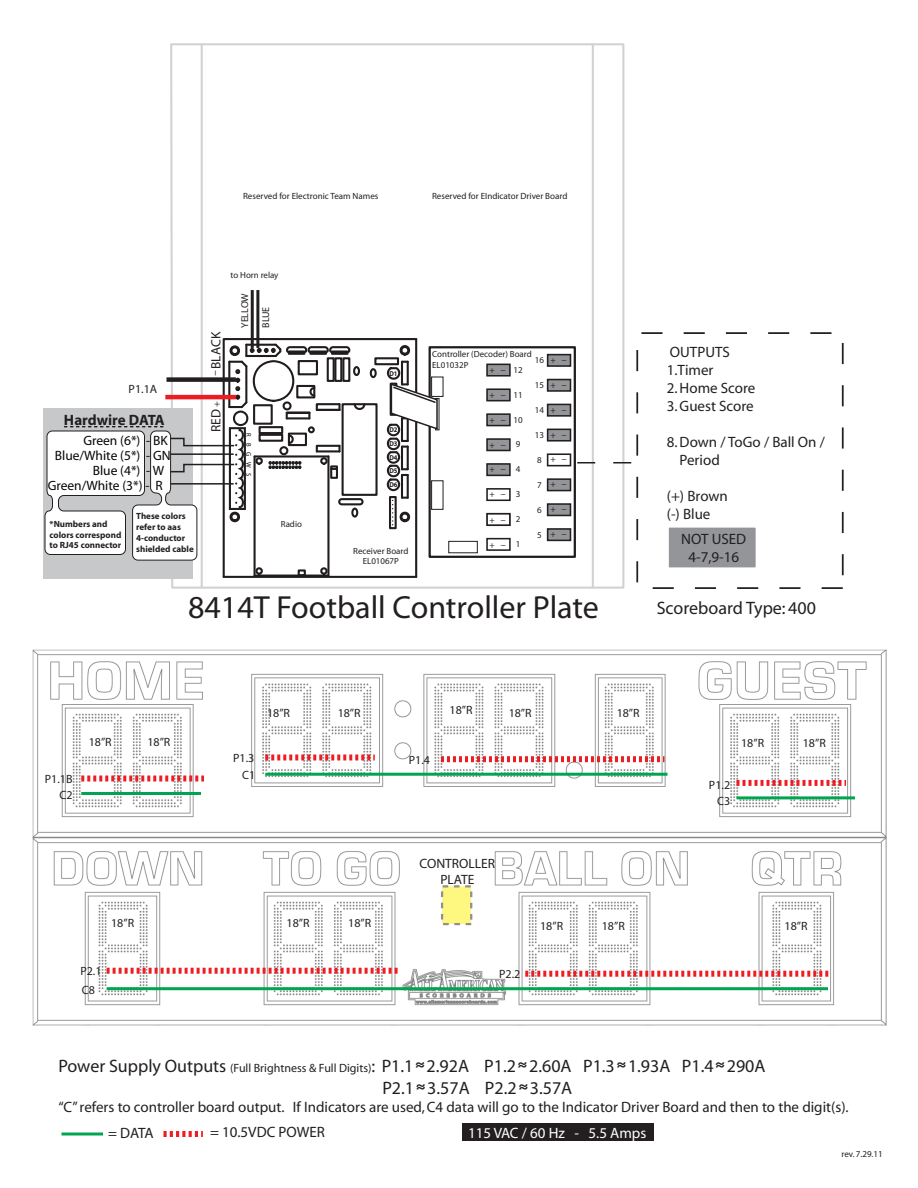
<style>
.page{position:relative;width:918px;height:1188px;background:#fff}
.page>*{position:absolute;margin:0;border:0;box-sizing:border-box;transform-origin:0 0}
.t1{font:32.1px "Myriad";color:#231f20}
.t2{font:18px/21.6px "Myriad";color:#231f20}
.t3{font:15px/18px "Myriad";color:#231f20}
.t4{font:15px "Myriad";color:#fff}
.t5{font:700 15px "Myriad";color:#231f20}
.t6{font:13.5px "Myriad";color:#050504}
.t7{font:13.5px/16.2px "Myriad";color:#231f20;text-align:center}
.t8{font:12px/15.8px "Myriad";color:#231f20;text-align:right}
.t9{font:10.05px/21.1px "Myriad";color:#231f20}
.t10{font:9.6px "Myriad";color:#231f20}
.t11{font:9.6px "Myriad";color:#231f20;scale:2 1}
.t12{font:9px "Myriad";color:#231f20}
.t13{font:700 9px/10.8px "Myriad";color:#231f20}
.t14{font:8.85px/10.6px "Myriad";color:#231f20}
.t15{font:700 7.05px/13.8px "Myriad";color:#211e1e;text-align:justify;scale:.92 1}
.t16{font:6.75px "Myriad";color:#050504}
.s1{font-size:12px}
.s2{font-family:"Tahoma";font-size:21px}
</style>
<div class="page">
<svg style="left:170px;top:43px;width:455px;height:546px"></svg>
<hr style="left:592px;top:44px;width:2px;height:544px;background:#d1d2d4">
<hr style="left:201px;top:44px;width:2px;height:544px;background:#d1d2d4">
<svg style="left:577px;top:462px;width:55px;height:1px"></svg>
<div style="left:429px;top:346px;width:147px;height:212px;border:2px solid #211d1e"></div>
<div style="left:448px;top:541px;width:30px;height:12px;border:1px solid #231f20"></div>
<div style="left:547px;top:503px;width:24px;height:13px;background:#939598;border:2px solid #231f20"></div>
<div style="left:547px;top:478px;width:24px;height:13px;background:#939598;border:2px solid #231f20"></div>
<div style="left:547px;top:453px;width:24px;height:13px;border:2px solid #231f20"></div>
<div style="left:547px;top:429px;width:24px;height:13px;background:#939598;border:2px solid #231f20"></div>
<div style="left:547px;top:404px;width:24px;height:13px;background:#939598;border:2px solid #231f20"></div>
<div style="left:547px;top:379px;width:24px;height:13px;background:#939598;border:2px solid #231f20"></div>
<div style="left:547px;top:354px;width:24px;height:13px;background:#939598;border:2px solid #231f20"></div>
<div style="left:547px;top:528px;width:24px;height:13px;background:#939598;border:2px solid #231f20"></div>
<div style="left:486px;top:513px;width:25px;height:13px;border:2px solid #231f20"></div>
<div style="left:486px;top:488px;width:25px;height:13px;border:2px solid #231f20"></div>
<div style="left:486px;top:463px;width:25px;height:13px;background:#939598;border:2px solid #231f20"></div>
<div style="left:486px;top:438px;width:25px;height:13px;background:#939598;border:2px solid #231f20"></div>
<div style="left:486px;top:413px;width:25px;height:13px;background:#939598;border:2px solid #231f20"></div>
<div style="left:486px;top:388px;width:25px;height:13px;background:#939598;border:2px solid #231f20"></div>
<div style="left:486px;top:364px;width:25px;height:13px;background:#939598;border:2px solid #231f20"></div>
<svg style="left:386px;top:344px;width:53px;height:181px"></svg>
<div style="left:636px;top:332px;width:208px;height:257px;border:2px dashed #231f20"></div>
<div style="left:667px;top:526px;width:90px;height:43px;background:#939598;border:2px solid #fff"></div>
<hr style="left:256px;top:290px;width:3px;height:58px;background:#231f20">
<hr style="left:251px;top:290px;width:3px;height:58px;background:#231f20">
<img style="left:33px;top:650px;width:854px;height:375px">
<svg style="left:81px;top:776px;width:123px;height:6px"></svg>
<hr style="left:81px;top:792px;width:120px;height:3px;background:#00a54f">
<svg style="left:62px;top:1132px;width:41px;height:4px"></svg>
<svg style="left:164px;top:1131px;width:39px;height:6px"></svg>
<svg style="left:736px;top:780px;width:110px;height:6px"></svg>
<hr style="left:736px;top:796px;width:119px;height:3px;background:#00a54f">
<svg style="left:525px;top:971px;width:306px;height:6px"></svg>
<hr style="left:107px;top:987px;width:721px;height:3px;background:#00a54f">
<svg style="left:107px;top:968px;width:292px;height:6px"></svg>
<svg style="left:441px;top:756px;width:223px;height:6px"></svg>
<hr style="left:265px;top:773px;width:403px;height:3px;background:#00a54f">
<svg style="left:265px;top:754px;width:110px;height:6px"></svg>
<div style="left:462px;top:1124px;width:192px;height:18px;background:#231f20"></div>
<svg style="left:441px;top:885px;width:31px;height:40px"></svg>
<div style="left:43px;top:409px;width:149px;height:170px;background:#c7c8ca"></div>
<svg style="left:44px;top:342px;width:323px;height:234px"></svg>
<p class="t12" style="left:243px;top:191px;width:137px">Reserved for Electronic Team Names</p>
<p class="t12" style="left:432px;top:191px;width:137px">Reserved for EIndicator Driver Board</p>
<p class="t14" style="left:231px;top:270px;width:49px">to Horn relay</p>
<p class="t9" style="left:235px;top:328px;width:36px;rotate:-90deg">YELLOW<br>BLUE</p>
<p class="t8" style="left:129px;top:382px;width:30px">P1.1A</p>
<p class="t5" style="left:64px;top:412px;width:102px">Hardwire DATA</p>
<p class="t6" style="left:83px;top:433px;width:86px">Green (6*) - BK</p>
<p class="t6" style="left:55px;top:449px;width:117px">Blue/White (5*) - GN</p>
<p class="t6" style="left:93px;top:464px;width:73px">Blue (4*) - W</p>
<p class="t6" style="left:48px;top:479px;width:116px">Green/White (3*) - R</p>
<p class="t13" style="left:50px;top:519px;width:73px">*Numbers and colors correspond to RJ45 connector</p>
<p class="t13" style="left:136px;top:511px;width:59px">These colors refer to aas<br>4-conductor shielded cable</p>
<p class="t7" style="left:208px;top:369px;width:39px;rotate:-90deg">BLACK</p>
<p class="t11" style="left:210px;top:376px;width:4px;rotate:-90deg">-</p>
<p class="t7" style="left:208px;top:432px;width:24px;rotate:-90deg">RED</p>
<p class="t10" style="left:212px;top:407px;width:7px;rotate:-90deg">+</p>
<p class="t16" style="left:252px;top:433px;width:44px;rotate:90deg">R B G W S</p>
<p class="t14" style="left:281px;top:519px;width:23px">Radio</p>
<p class="t15" style="left:389px;top:367px;width:10px">D1</p>
<p class="t15" style="left:389px;top:423px;width:10px">D2</p>
<p class="t15" style="left:389px;top:437px;width:10px">D3<br>D4<br>D5<br>D6</p>
<p class="t14" style="left:353px;top:546px;width:57px;text-align:center">Receiver Board<br>EL01067P</p>
<p class="t12" style="left:535px;top:355px;width:11px">16</p>
<p class="t3" style="left:667px;top:343px;width:65px">OUTPUTS<br>1.Timer</p>
<p class="t3" style="left:667px;top:379px;width:90px">2. Home Score</p>
<p class="t3" style="left:667px;top:397px;width:89px">3. Guest Score</p>
<p class="t3" style="left:679px;top:433px;width:147px;text-indent:-13px">8. Down / ToGo / Ball On /<br>Period</p>
<p class="t3" style="left:667px;top:487px;width:63px">(+) Brown (-) Blue</p>
<p class="t3" style="left:681px;top:531px;width:66px;text-align:center">NOT USED<br>4-7,9-16</p>
<p class="t14" style="left:432px;top:349px;width:101px">Controller (Decoder) Board<br>EL01032P</p>
<p class="t12" style="left:551px;top:355px;width:18px">+ -</p>
<p class="t12" style="left:551px;top:380px;width:18px">+ -</p>
<p class="t12" style="left:551px;top:405px;width:18px">+ -</p>
<p class="t12" style="left:551px;top:430px;width:18px">+ -</p>
<p class="t12" style="left:551px;top:454px;width:18px">+ -</p>
<p class="t12" style="left:551px;top:480px;width:18px">+ -</p>
<p class="t12" style="left:551px;top:505px;width:18px">+ -</p>
<p class="t12" style="left:551px;top:530px;width:18px">+ -</p>
<p class="t12" style="left:514px;top:365px;width:11px">12</p>
<p class="t12" style="left:490px;top:366px;width:18px">+ -</p>
<p class="t12" style="left:490px;top:390px;width:18px">+ -</p>
<p class="t12" style="left:490px;top:416px;width:18px">+ -</p>
<p class="t12" style="left:490px;top:440px;width:18px">+ -</p>
<p class="t12" style="left:490px;top:465px;width:18px">+ -</p>
<p class="t12" style="left:490px;top:490px;width:18px">+ -</p>
<p class="t12" style="left:490px;top:515px;width:18px">+ -</p>
<p class="t12" style="left:490px;top:540px;width:18px">+ -</p>
<p class="t12" style="left:535px;top:380px;width:11px">15</p>
<p class="t12" style="left:514px;top:390px;width:11px">11</p>
<p class="t12" style="left:535px;top:405px;width:11px">14</p>
<p class="t12" style="left:514px;top:415px;width:11px">10</p>
<p class="t12" style="left:535px;top:430px;width:11px">13</p>
<p class="t12" style="left:516px;top:440px;width:6px">9</p>
<p class="t12" style="left:537px;top:455px;width:6px">8</p>
<p class="t12" style="left:516px;top:465px;width:6px">4</p>
<p class="t12" style="left:537px;top:480px;width:6px">7</p>
<p class="t12" style="left:516px;top:490px;width:6px">3</p>
<p class="t12" style="left:537px;top:505px;width:6px">6</p>
<p class="t12" style="left:516px;top:515px;width:6px">2</p>
<p class="t12" style="left:537px;top:530px;width:6px">5</p>
<p class="t12" style="left:516px;top:540px;width:6px">1</p>
<h1 class="t1" style="left:188px;top:591px;width:412px">8414T Football Controller Plate</h1>
<p class="t2" style="left:657px;top:598px;width:161px">Scoreboard Type: 400</p>
<p class="t8" style="left:267px;top:706px;width:25px">18”R</p>
<p class="t8" style="left:338px;top:706px;width:25px">18”R</p>
<p class="t8" style="left:450px;top:703px;width:25px">18”R</p>
<p class="t8" style="left:509px;top:706px;width:25px">18”R</p>
<p class="t8" style="left:617px;top:706px;width:25px">18”R</p>
<p class="t8" style="left:89px;top:734px;width:25px">18”R</p>
<p class="t8" style="left:147px;top:734px;width:25px">18”R</p>
<p class="t8" style="left:741px;top:736px;width:25px">18”R</p>
<p class="t8" style="left:803px;top:736px;width:25px">18”R</p>
<p class="t8" style="left:233px;top:750px;width:23px">P1.3</p>
<p class="t8" style="left:409px;top:752px;width:23px">P1.4</p>
<p class="t8" style="left:242px;top:768px;width:15px">C1</p>
<p class="t8" style="left:45px;top:771px;width:29px">P1.1B<br>C2</p>
<p class="t8" style="left:709px;top:778px;width:23px">P1.2<br>C3</p>
<p class="t7" style="left:420px;top:856px;width:77px">CONTROLLER<br>PLATE</p>
<p class="t8" style="left:111px;top:916px;width:25px">18”R</p>
<p class="t8" style="left:287px;top:916px;width:25px">18”R</p>
<p class="t8" style="left:348px;top:916px;width:25px">18”R</p>
<p class="t8" style="left:540px;top:919px;width:25px">18”R</p>
<p class="t8" style="left:602px;top:919px;width:25px">18”R</p>
<p class="t8" style="left:785px;top:919px;width:25px">18”R</p>
<p class="t8" style="left:80px;top:964px;width:23px">P2.1</p>
<p class="t8" style="left:499px;top:967px;width:23px">P2.2</p>
<p class="t8" style="left:82px;top:982px;width:15px">C8</p>
<p class="t2" style="left:382px;top:1056px;width:385px;text-indent:-324px">Power Supply Outputs <span class="s1">(Full Brightness &amp; Full Digits)</span>: P1.1 <span class="s2">͌</span>2.92A P1.2 <span class="s2">͌</span>2.60A P1.3 <span class="s2">͌</span>1.93A P1.4 <span class="s2">͌</span>290A<br>P2.1 <span class="s2">͌</span>3.57A P2.2 <span class="s2">͌</span>3.57A</p>
<p class="t3" style="left:58px;top:1098px;width:792px">“C” refers to controller board output. If Indicators are used, C4 data will go to the Indicator Driver Board and then to the digit(s).</p>
<p class="t3" style="left:108px;top:1124px;width:47px">= DATA</p>
<p class="t3" style="left:210px;top:1124px;width:117px">= 10.5VDC POWER</p>
<p class="t4" style="left:468px;top:1125px;width:180px">115 VAC / 60 Hz - 5.5 Amps</p>
<p class="t12" style="left:842px;top:1149px;width:43px">rev. 7.29.11</p>
</div>
